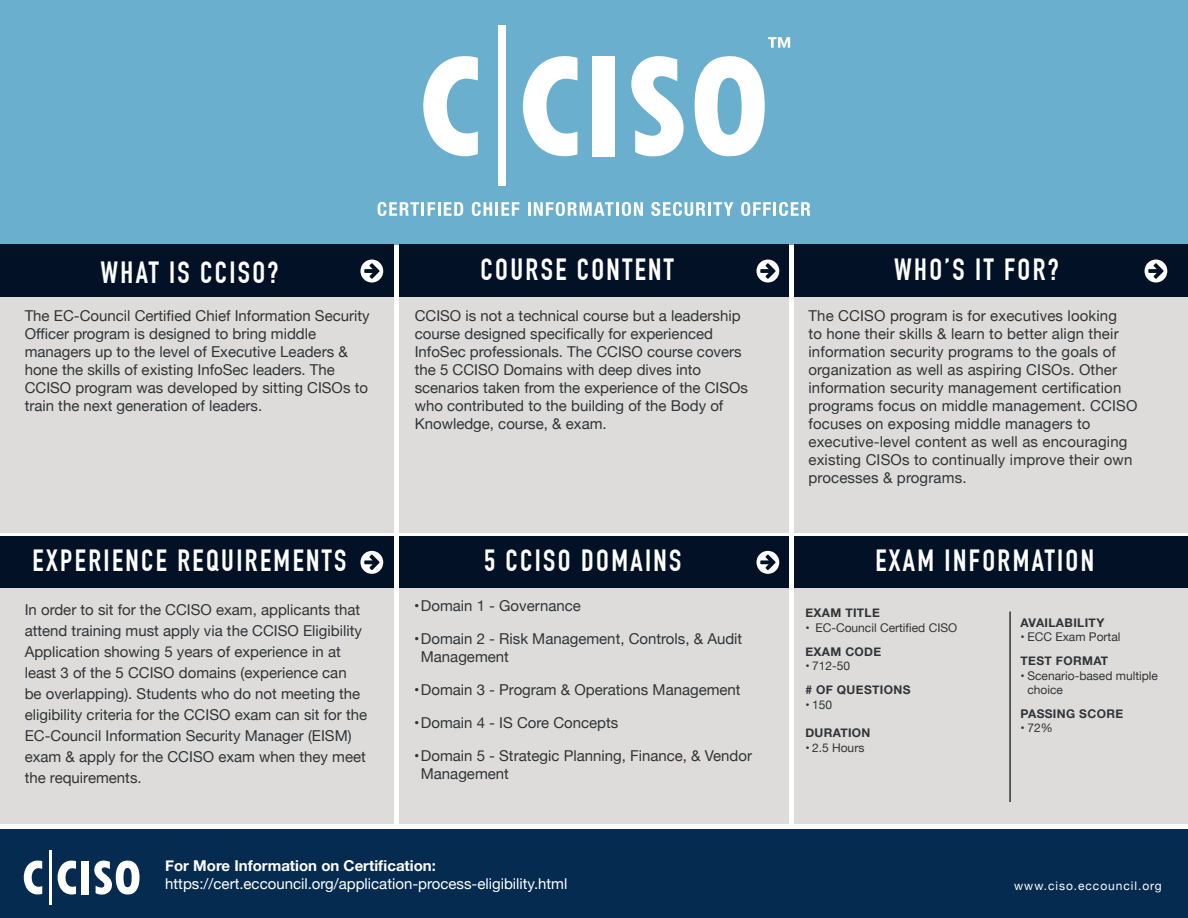
<style>
.page{position:relative;width:1188px;height:918px;background:#fff}
.page>*{position:absolute;margin:0;border:0;box-sizing:border-box;transform-origin:0 0}
.t1{font:700 30px "DIN Condensed";letter-spacing:.08em;color:#fff}
.t2{font:15px/18px "Helvetica Neue";color:#303438}
.t3{font:15px "Helvetica Neue";color:#fff}
.t4{font:700 15px "Helvetica Neue";color:#fff}
.t5{font:12px/14.4px "Helvetica Neue";color:#303438}
.t6{font:700 12px "Helvetica Neue";letter-spacing:.03em;color:#303438}
.t7{font:12px "Helvetica Neue";letter-spacing:.08em;color:#fff}
</style>
<div class="page">
<div style="left:0;top:829px;width:1188px;height:89px;background:#062b50"></div>
<svg style="left:94px;top:860px;width:46px;height:35px"></svg>
<svg style="left:23px;top:860px;width:19px;height:35px"></svg>
<svg style="left:57px;top:860px;width:19px;height:35px"></svg>
<div style="left:81px;top:861px;width:8px;height:34px;background:#fff"></div>
<hr style="left:49px;top:850px;width:3px;height:54px;background:#fff">
<div style="left:0;top:0;width:1188px;height:245px;background:#6aafcd"></div>
<div style="left:0;top:245px;width:394px;height:52px;background:#021125"></div>
<div style="left:0;top:297px;width:394px;height:235px;background:#dddcda"></div>
<div style="left:399px;top:245px;width:390px;height:52px;background:#021125"></div>
<div style="left:399px;top:297px;width:390px;height:235px;background:#dddcda"></div>
<div style="left:794px;top:245px;width:394px;height:52px;background:#021125"></div>
<div style="left:794px;top:297px;width:394px;height:235px;background:#dddcda"></div>
<div style="left:0;top:536px;width:394px;height:52px;background:#021125"></div>
<div style="left:0;top:588px;width:394px;height:236px;background:#dddcda"></div>
<div style="left:399px;top:536px;width:390px;height:52px;background:#021125"></div>
<div style="left:399px;top:588px;width:390px;height:236px;background:#dddcda"></div>
<div style="left:794px;top:536px;width:394px;height:52px;background:#021125"></div>
<div style="left:794px;top:588px;width:394px;height:236px;background:#dddcda"></div>
<hr style="left:1009px;top:612px;width:2px;height:190px;background:#303438">
<svg style="left:1145px;top:260px;width:22px;height:23px"></svg>
<svg style="left:360px;top:260px;width:23px;height:23px"></svg>
<svg style="left:757px;top:260px;width:22px;height:23px"></svg>
<svg style="left:360px;top:551px;width:23px;height:23px"></svg>
<svg style="left:757px;top:551px;width:22px;height:23px"></svg>
<svg style="left:378px;top:202px;width:57px;height:14px"></svg>
<hr style="left:438px;top:202px;width:3px;height:14px;background:#fff">
<svg style="left:444px;top:202px;width:19px;height:14px"></svg>
<svg style="left:472px;top:202px;width:20px;height:14px"></svg>
<hr style="left:495px;top:202px;width:3px;height:14px;background:#fff">
<svg style="left:501px;top:202px;width:18px;height:14px"></svg>
<hr style="left:528px;top:202px;width:3px;height:14px;background:#fff">
<svg style="left:534px;top:202px;width:80px;height:14px"></svg>
<hr style="left:616px;top:202px;width:3px;height:14px;background:#fff">
<svg style="left:622px;top:202px;width:21px;height:14px"></svg>
<svg style="left:651px;top:202px;width:54px;height:14px"></svg>
<hr style="left:708px;top:202px;width:3px;height:14px;background:#fff">
<svg style="left:713px;top:202px;width:20px;height:14px"></svg>
<svg style="left:741px;top:202px;width:30px;height:14px"></svg>
<hr style="left:773px;top:202px;width:3px;height:14px;background:#fff">
<svg style="left:779px;top:202px;width:31px;height:14px"></svg>
<svg style="left:631px;top:37px;width:159px;height:120px"></svg>
<svg style="left:423px;top:56px;width:55px;height:101px"></svg>
<svg style="left:522px;top:56px;width:56px;height:101px"></svg>
<div style="left:592px;top:56px;width:23px;height:100px;background:#fff"></div>
<div style="left:498px;top:26px;width:8px;height:160px;background:#fff"></div>
<h1 class="t1" style="left:100px;top:255px;width:180px">WHAT IS CCISO?</h1>
<p class="t2" style="left:25px;top:308px;width:347px">The EC-Council Certified Chief Information Security Officer program is designed to bring middle managers up to the level of Executive Leaders &amp; hone the skills of existing InfoSec leaders. The CCISO program was developed by sitting CISOs to train the next generation of leaders.</p>
<h1 class="t1" style="left:481px;top:252px;width:195px">COURSE CONTENT</h1>
<p class="t2" style="left:415px;top:308px;width:335px">CCISO is not a technical course but a leadership course designed specifically for experienced InfoSec professionals. The CCISO course covers the 5 CCISO Domains with deep dives into scenarios taken from the experience of the CISOs who contributed to the building of the Body of Knowledge, course, &amp; exam.</p>
<h1 class="t1" style="left:33px;top:543px;width:315px">EXPERIENCE REQUIREMENTS</h1>
<p class="t2" style="left:25px;top:600px;width:344px;line-height:21px">In order to sit for the CCISO exam, applicants that attend training must apply via the CCISO Eligibility Application showing 5 years of experience in at least 3 of the 5 CCISO domains (experience can be overlapping). Students who do not meeting the eligibility criteria for the CCISO exam can sit for the EC-Council Information Security Manager (EISM) exam &amp; apply for the CCISO exam when they meet the requirements.</p>
<h1 class="t1" style="left:484px;top:543px;width:199px">5 CCISO DOMAINS</h1>
<p class="t2" style="left:414px;top:597px;width:168px">•Domain 1 - Governance</p>
<p class="t2" style="left:421px;top:630px;width:323px;text-indent:-7px">•Domain 2 - Risk Management, Controls, &amp; Audit<br>Management</p>
<p class="t2" style="left:414px;top:681px;width:328px">•Domain 3 - Program &amp; Operations Management</p>
<p class="t2" style="left:414px;top:714px;width:206px">•Domain 4 - IS Core Concepts</p>
<p class="t2" style="left:421px;top:747px;width:333px;text-indent:-7px">•Domain 5 - Strategic Planning, Finance, &amp; Vendor<br>Management</p>
<p class="t4" style="left:165px;top:854px;width:272px">For More Information on Certification:</p>
<p class="t3" style="left:165px;top:873px;width:404px">https://cert.eccouncil.org/application-process-eligibility.html</p>
<h1 class="t1" style="left:894px;top:252px;width:166px">WHO’S IT FOR?</h1>
<p class="t2" style="left:808px;top:308px;width:331px">The CCISO program is for executives looking<br>to hone their skills &amp; learn to better align their information security programs to the goals of organization as well as aspiring CISOs. Other information security management certification programs focus on middle management. CCISO focuses on exposing middle managers to executive-level content as well as encouraging existing CISOs to continually improve their own processes &amp; programs.</p>
<h1 class="t1" style="left:875px;top:543px;width:220px">EXAM INFORMATION</h1>
<p class="t6" style="left:805px;top:604px;width:76px">EXAM TITLE</p>
<p class="t5" style="left:805px;top:621px;width:154px">• EC-Council Certified CISO</p>
<p class="t6" style="left:805px;top:642px;width:77px">EXAM CODE</p>
<p class="t5" style="left:805px;top:659px;width:46px">• 712-50</p>
<p class="t6" style="left:805px;top:680px;width:107px"># OF QUESTIONS</p>
<p class="t5" style="left:805px;top:698px;width:28px">• 150</p>
<p class="t6" style="left:805px;top:724px;width:67px">DURATION</p>
<p class="t5" style="left:805px;top:741px;width:60px">• 2.5 Hours</p>
<p class="t6" style="left:1021px;top:613px;width:85px">AVAILABILITY</p>
<p class="t5" style="left:1021px;top:631px;width:101px">• ECC Exam Portal</p>
<p class="t6" style="left:1021px;top:652px;width:89px">TEST FORMAT</p>
<p class="t5" style="left:1027px;top:669px;width:132px;text-indent:-7px">• Scenario-based multiple choice</p>
<p class="t6" style="left:1021px;top:704px;width:104px">PASSING SCORE</p>
<p class="t5" style="left:1021px;top:722px;width:34px">• 72%</p>
<p class="t7" style="left:1014px;top:877px;width:149px">www.ciso.eccouncil.org</p>
</div>
